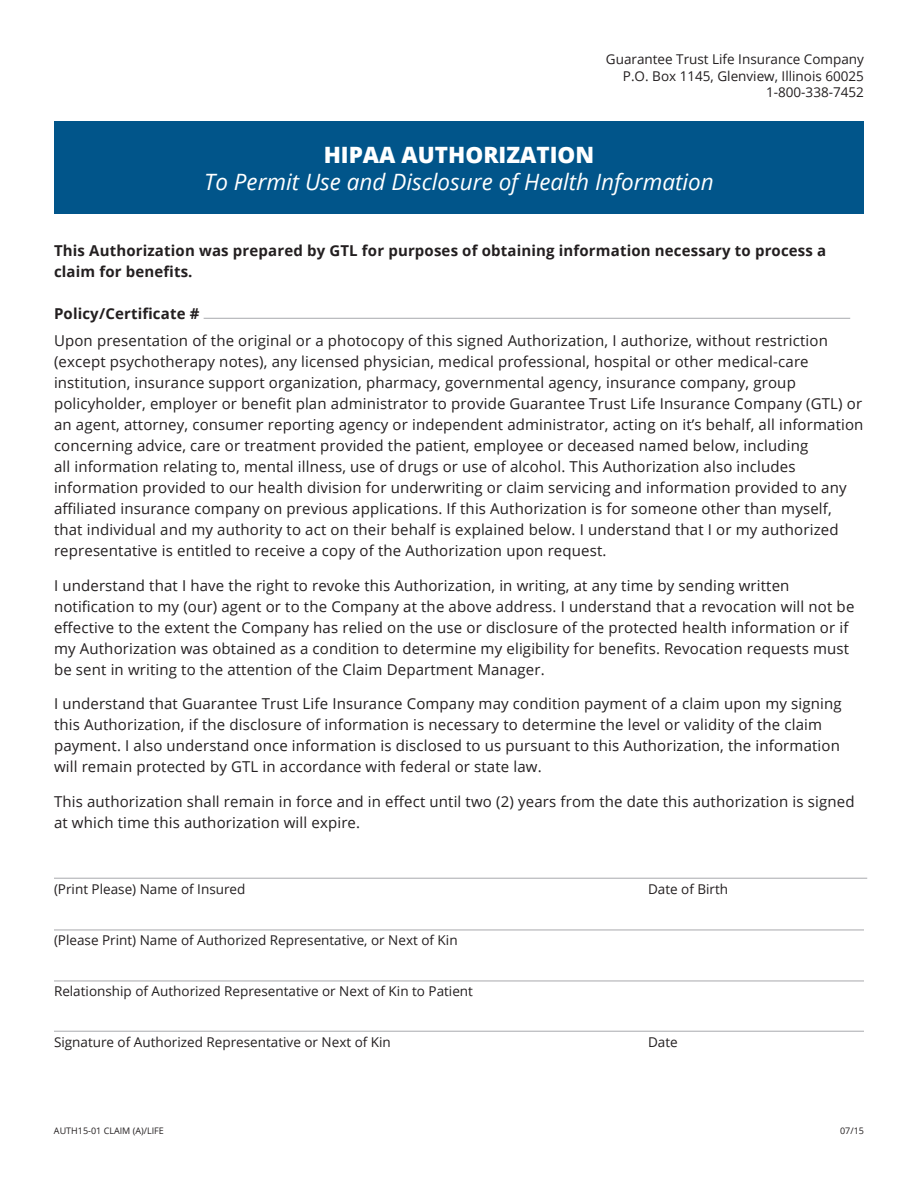
<style>
.page{position:relative;width:918px;height:1188px;background:#fff}
.page>*{position:absolute;margin:0;border:0;box-sizing:border-box;transform-origin:0 0}
.t1{font:italic 22.5px "Open Sans";color:#fff}
.t2{font:800 22.5px "Open Sans";color:#fff}
.t3{font:15px/21px "Open Sans";letter-spacing:.01em;color:#231f20}
.t4{font:700 15px/21px "Open Sans";letter-spacing:.01em;color:#231f20}
.t5{font:13.5px/16.2px "Open Sans";color:#231f20;text-align:right}
.t6{font:9px "Open Sans";color:#231f20}
</style>
<div class="page">
<div style="left:54px;top:122px;width:810px;height:92px;background:#01558a"></div>
<hr style="left:204px;top:318px;width:646px;height:1px;background:#a8a9ad">
<hr style="left:54px;top:878px;width:813px;height:1px;background:#a8a9ad">
<hr style="left:54px;top:930px;width:810px;height:1px;background:#a8a9ad">
<hr style="left:54px;top:981px;width:810px;height:1px;background:#a8a9ad">
<hr style="left:54px;top:1031px;width:810px;height:1px;background:#a8a9ad">
<p class="t5" style="left:606px;top:51px;width:260px">Guarantee Trust Life Insurance Company<br>P.O. Box 1145, Glenview, Illinois 60025<br>1-800-338-7452</p>
<h1 class="t2" style="left:324px;top:138px;width:272px">HIPAA AUTHORIZATION</h1>
<h1 class="t1" style="left:204px;top:166px;width:511px">To Permit Use and Disclosure of Health Information</h1>
<p class="t4" style="left:54px;top:239px;width:774px">This Authorization was prepared by GTL for purposes of obtaining information necessary to process a claim for benefits.</p>
<p class="t4" style="left:54px;top:302px;width:147px">Policy/Certificate #</p>
<p class="t3" style="left:54px;top:330px;width:811px">Upon presentation of the original or a photocopy of this signed Authorization, I authorize, without restriction (except psychotherapy notes), any licensed physician, medical professional, hospital or other medical-care institution, insurance support organization, pharmacy, governmental agency, insurance company, group policyholder, employer or benefit plan administrator to provide Guarantee Trust Life Insurance Company (GTL) or an agent, attorney, consumer reporting agency or independent administrator, acting on it’s behalf, all information concerning advice, care or treatment provided the patient, employee or deceased named below, including<br>all information relating to, mental illness, use of drugs or use of alcohol. This Authorization also includes information provided to our health division for underwriting or claim servicing and information provided to any affiliated insurance company on previous applications. If this Authorization is for someone other than myself, that individual and my authority to act on their behalf is explained below. I understand that I or my authorized representative is entitled to receive a copy of the Authorization upon request.</p>
<p class="t3" style="left:54px;top:575px;width:802px">I understand that I have the right to revoke this Authorization, in writing, at any time by sending written notification to my (our) agent or to the Company at the above address. I understand that a revocation will not be effective to the extent the Company has relied on the use or disclosure of the protected health information or if my Authorization was obtained as a condition to determine my eligibility for benefits. Revocation requests must be sent in writing to the attention of the Claim Department Manager.</p>
<p class="t3" style="left:54px;top:693px;width:789px">I understand that Guarantee Trust Life Insurance Company may condition payment of a claim upon my signing this Authorization, if the disclosure of information is necessary to determine the level or validity of the claim payment. I also understand once information is disclosed to us pursuant to this Authorization, the information will remain protected by GTL in accordance with federal or state law.</p>
<p class="t3" style="left:54px;top:791px;width:802px">This authorization shall remain in force and in effect until two (2) years from the date this authorization is signed at which time this authorization will expire.</p>
<p class="t5" style="left:54px;top:880px;width:193px">(Print Please) Name of Insured</p>
<p class="t5" style="left:648px;top:880px;width:82px">Date of Birth</p>
<p class="t5" style="left:54px;top:931px;width:405px">(Please Print) Name of Authorized Representative, or Next of Kin</p>
<p class="t5" style="left:54px;top:982px;width:421px">Relationship of Authorized Representative or Next of Kin to Patient</p>
<p class="t5" style="left:54px;top:1033px;width:338px">Signature of Authorized Representative or Next of Kin</p>
<p class="t5" style="left:648px;top:1033px;width:31px">Date</p>
<p class="t6" style="left:54px;top:1125px;width:111px">AUTH15-01 CLAIM (A)/LIFE</p>
<p class="t6" style="left:840px;top:1125px;width:25px">07/15</p>
</div>
